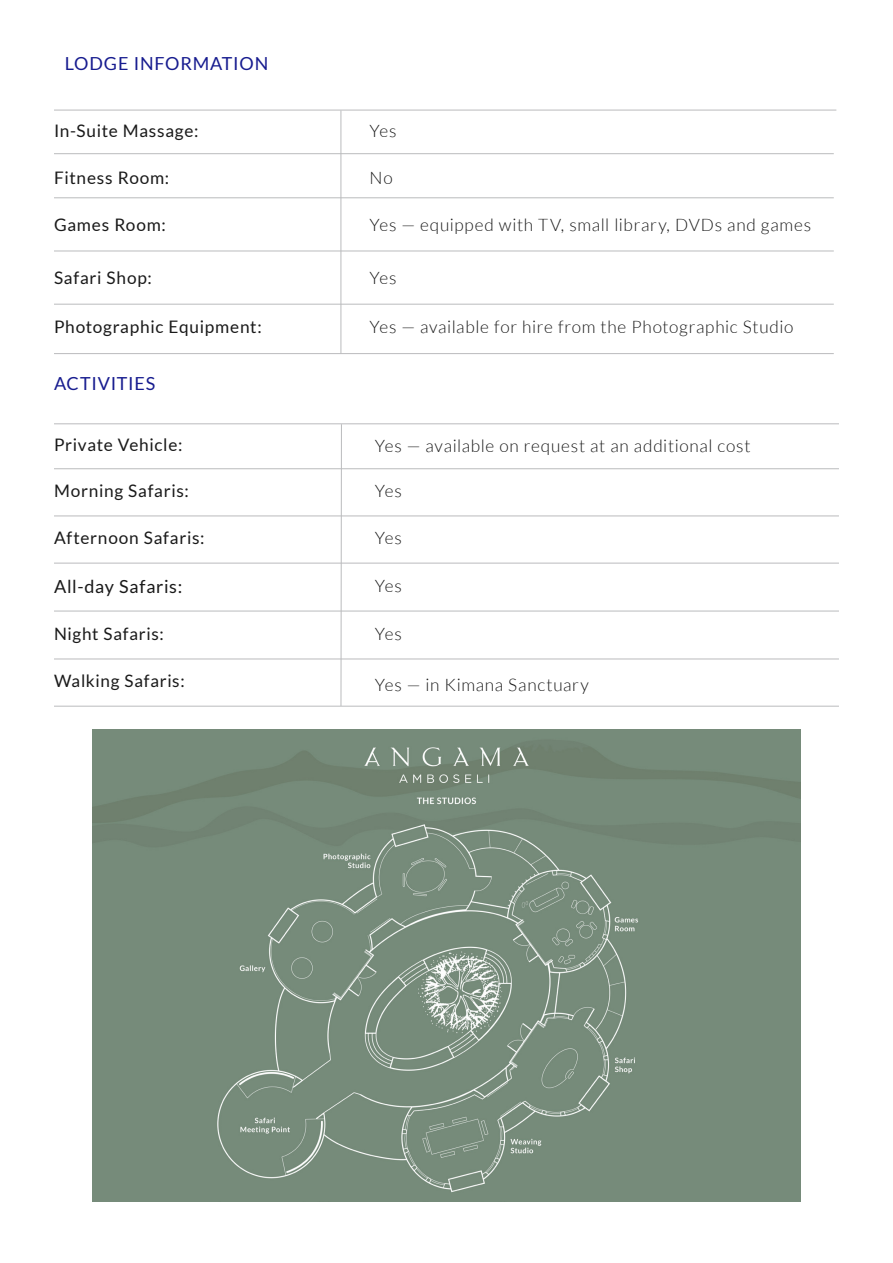
<style>
.page{position:relative;width:893px;height:1263px;background:#fff}
.page>*{position:absolute;margin:0;border:0;box-sizing:border-box;transform-origin:0 0}
.Bulleted_List{font:18px "Lato";letter-spacing:.04em;color:#171c8f}
.Bulleted_List-2{font:18px "Lato";letter-spacing:.035em;color:#1a1a1a}
.Bulleted_List-3{font:300 17.25px "Lato";letter-spacing:.04em;color:#1a1a1a}
.Bulleted_List-4{font:17.25px "Lato";letter-spacing:.04em;color:#1a1a1a}
.Bulleted_List-5{font:17.1px "Lato";letter-spacing:.04em;color:#1a1a1a}
</style>
<div class="page">
<hr style="left:54px;top:197px;width:780px;height:1px;background:#babbbd">
<hr style="left:54px;top:153px;width:780px;height:1px;background:#babbbd">
<hr style="left:54px;top:251px;width:780px;height:1px;background:#babbbd">
<hr style="left:54px;top:304px;width:780px;height:1px;background:#babbbd">
<hr style="left:54px;top:353px;width:780px;height:1px;background:#babbbd">
<hr style="left:341px;top:110px;width:1px;height:244px;background:#babbbd">
<img style="left:92px;top:729px;width:709px;height:472px">
<hr style="left:54px;top:706px;width:785px;height:1px;background:#babbbd">
<hr style="left:54px;top:659px;width:785px;height:1px;background:#babbbd">
<hr style="left:54px;top:563px;width:785px;height:1px;background:#babbbd">
<hr style="left:54px;top:611px;width:785px;height:1px;background:#babbbd">
<svg style="left:340px;top:424px;width:2px;height:283px"></svg>
<hr style="left:54px;top:423px;width:785px;height:1px;background:#babbbd">
<hr style="left:54px;top:468px;width:785px;height:1px;background:#babbbd">
<hr style="left:54px;top:516px;width:785px;height:1px;background:#babbbd">
<hr style="left:54px;top:110px;width:782px;height:1px;background:#babbbd">
<p class="Bulleted_List" style="left:65px;top:53px;width:205px">LODGE INFORMATION</p>
<p class="Bulleted_List-4" style="left:54px;top:121px;width:146px">In-Suite Massage:</p>
<p class="Bulleted_List-4" style="left:54px;top:168px;width:117px">Fitness Room:</p>
<p class="Bulleted_List-4" style="left:54px;top:215px;width:113px">Games Room:</p>
<p class="Bulleted_List-4" style="left:54px;top:268px;width:99px">Safari Shop:</p>
<p class="Bulleted_List-4" style="left:54px;top:318px;width:209px">Photographic Equipment:</p>
<p class="Bulleted_List" style="left:54px;top:374px;width:103px">ACTIVITIES</p>
<p class="Bulleted_List-3" style="left:369px;top:121px;width:28px">Yes</p>
<p class="Bulleted_List-3" style="left:369px;top:168px;width:25px">No</p>
<p class="Bulleted_List-3" style="left:369px;top:215px;width:443px">Yes — equipped with TV, small library, DVDs and games</p>
<p class="Bulleted_List-3" style="left:369px;top:269px;width:28px">Yes</p>
<p class="Bulleted_List-3" style="left:369px;top:318px;width:425px">Yes — available for hire from the Photographic Studio</p>
<p class="Bulleted_List-4" style="left:54px;top:435px;width:130px">Private Vehicle:</p>
<p class="Bulleted_List-3" style="left:375px;top:436px;width:377px">Yes — available on request at an additional cost</p>
<p class="Bulleted_List-4" style="left:54px;top:481px;width:136px">Morning Safaris:</p>
<p class="Bulleted_List-3" style="left:375px;top:482px;width:28px">Yes</p>
<p class="Bulleted_List-4" style="left:54px;top:529px;width:152px">Afternoon Safaris:</p>
<p class="Bulleted_List-3" style="left:375px;top:529px;width:28px">Yes</p>
<p class="Bulleted_List-2" style="left:54px;top:576px;width:130px">All-day Safaris:</p>
<p class="Bulleted_List-3" style="left:375px;top:577px;width:28px">Yes</p>
<p class="Bulleted_List-5" style="left:54px;top:624px;width:111px">Night Safaris:</p>
<p class="Bulleted_List-3" style="left:375px;top:625px;width:28px">Yes</p>
<p class="Bulleted_List-5" style="left:54px;top:671px;width:132px">Walking Safaris:</p>
<p class="Bulleted_List-3" style="left:375px;top:675px;width:215px">Yes — in Kimana Sanctuary</p>
</div>
